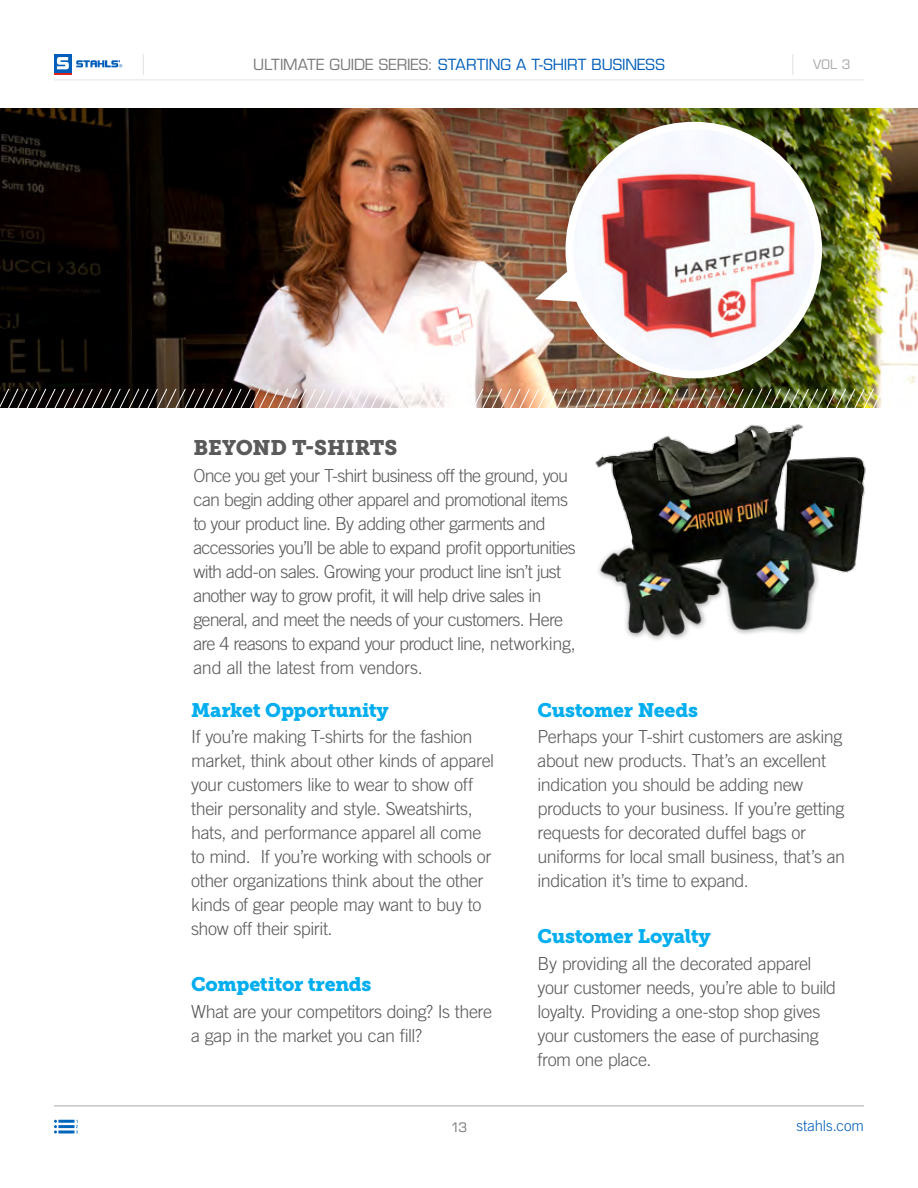
<style>
.page{position:relative;width:918px;height:1188px;background:#fff}
.page>*{position:absolute;margin:0;border:0;box-sizing:border-box;transform-origin:0 0}
.t1{font:21px "Museo Slab 900";letter-spacing:-.005em;color:#5a5a5a}
.t2{font:19.5px "Museo Slab 900";letter-spacing:-.015em;color:#00aeef}
.t3{font:300 18px/24px "Trade Gothic LT Std";letter-spacing:-.03em;color:#5a5a5a}
.t4{font:15px "Eurostile LT Std";letter-spacing:-.005em;color:#005db9}
.t5{font:300 15px "Trade Gothic LT Std";letter-spacing:-.005em;color:#005cb9}
.t6{font:12.75px "Eurostile LT Std";color:#a7a9ac}
.t7{font:12.75px "Eurostile LT Std";color:#787878}
.s1{color:#787878}
</style>
<div class="page">
<hr style="left:54px;top:80px;width:810px;height:1px;background:#e2e3e4">
<hr style="left:54px;top:1106px;width:810px;height:1px;background:#a7a9ac">
<svg style="left:792px;top:54px;width:1px;height:21px"></svg>
<svg style="left:143px;top:54px;width:1px;height:21px"></svg>
<div style="left:54px;top:54px;width:17px;height:18px;background:#005db9"></div>
<svg style="left:54px;top:57px;width:68px;height:18px"></svg>
<hr style="left:58px;top:1120px;width:17px;height:3px;background:#0065bd">
<hr style="left:58px;top:1125px;width:17px;height:3px;background:#0065bd">
<svg style="left:54px;top:1120px;width:3px;height:13px"></svg>
<hr style="left:58px;top:1130px;width:17px;height:3px;background:#0065bd">
<svg style="left:76px;top:1120px;width:2px;height:13px"></svg>
<img style="left:0;top:108px;width:918px;height:280px">
<img style="left:569px;top:126px;width:249px;height:249px;border-radius:125px">
<div style="left:565px;top:122px;width:257px;height:256px;border:8px solid #fff;border-radius:50%"></div>
<svg style="left:535px;top:269px;width:45px;height:33px"></svg>
<img style="left:0;top:388px;width:882px;height:20px">
<img style="left:595px;top:424px;width:271px;height:216px">
<p class="t4" style="left:253px;top:56px;width:413px"><span class="s1">ULTIMATE GUIDE SERIES:</span> STARTING A T-SHIRT BUSINESS</p>
<p class="t6" style="left:813px;top:57px;width:39px">VOL 3</p>
<p class="t1" style="left:194px;top:436px;width:205px">BEYOND T-SHIRTS</p>
<p class="t3" style="left:194px;top:464px;width:384px">Once you get your T-shirt business off the ground, you can begin adding other apparel and promotional items to your product line. By adding other garments and accessories you’ll be able to expand profit opportunities with add-on sales. Growing your product line isn’t just another way to grow profit, it will help drive sales in general, and meet the needs of your customers. Here are 4 reasons to expand your product line, networking, and all the latest from vendors.</p>
<p class="t2" style="left:191px;top:698px;width:199px">Market Opportunity</p>
<p class="t3" style="left:191px;top:724px;width:305px">If you’re making T-shirts for the fashion market, think about other kinds of apparel your customers like to wear to show off their personality and style. Sweatshirts, hats, and performance apparel all come to mind. If you’re working with schools or other organizations think about the other kinds of gear people may want to buy to show off their spirit.</p>
<p class="t2" style="left:191px;top:973px;width:182px">Competitor trends</p>
<p class="t3" style="left:191px;top:999px;width:302px">What are your competitors doing? Is there a gap in the market you can fill?</p>
<p class="t7" style="left:451px;top:1120px;width:18px">13</p>
<p class="t2" style="left:538px;top:698px;width:162px">Customer Needs</p>
<p class="t3" style="left:538px;top:724px;width:309px">Perhaps your T-shirt customers are asking about new products. That’s an excellent indication you should be adding new products to your business. If you’re getting requests for decorated duffel bags or uniforms for local small business, that’s an indication it’s time to expand.</p>
<p class="t2" style="left:538px;top:925px;width:175px">Customer Loyalty</p>
<p class="t3" style="left:538px;top:951px;width:300px">By providing all the decorated apparel your customer needs, you’re able to build loyalty. Providing a one-stop shop gives your customers the ease of purchasing from one place.</p>
<p class="t5" style="left:797px;top:1116px;width:69px">stahls.com</p>
</div>
